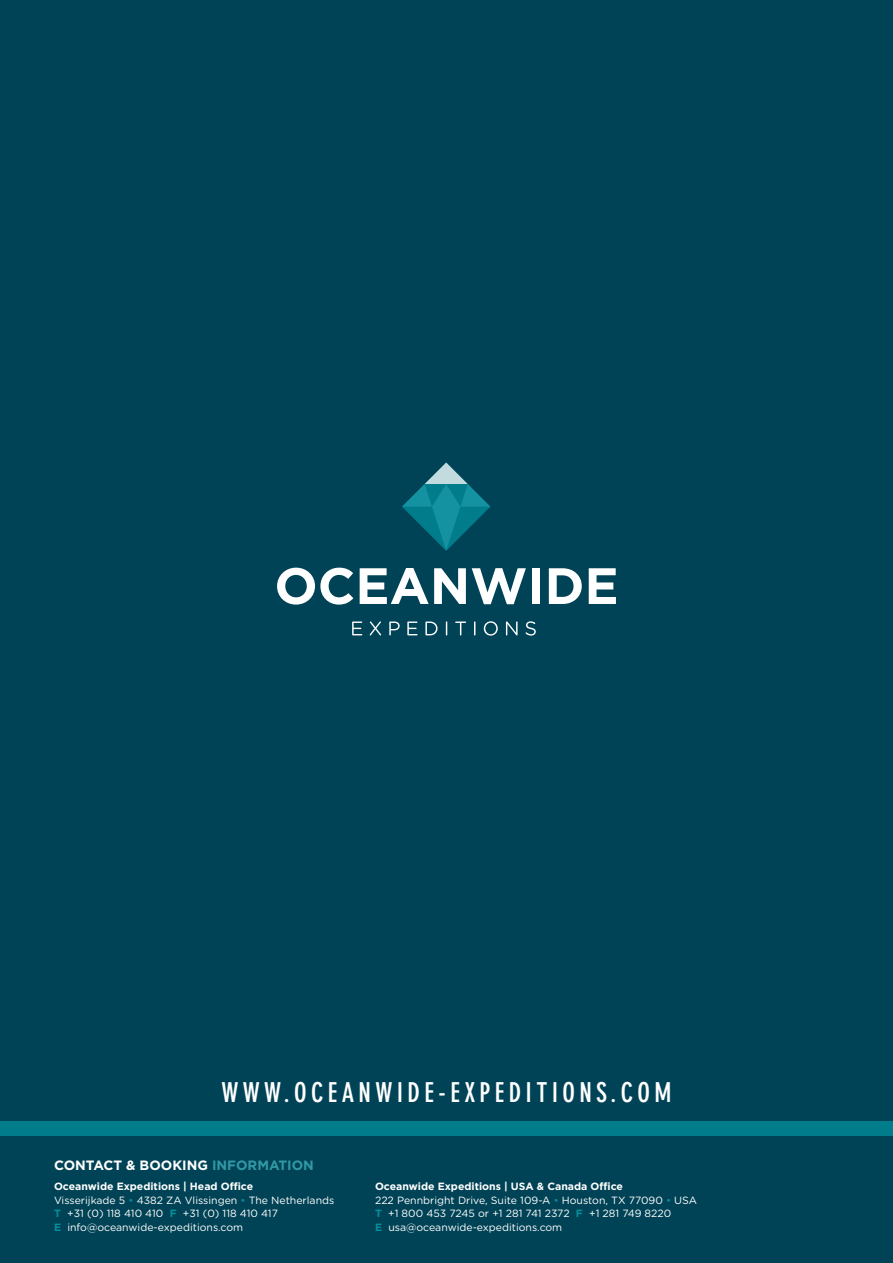
<style>
.page{position:relative;width:893px;height:1263px;background:#004356}
.page>*{position:absolute;margin:0;border:0;box-sizing:border-box;transform-origin:0 0}
.t1{font:700 condensed 27px "DIN Neuzeit Grotesk Std";letter-spacing:.16em;color:#fff}
.t2{font:700 13.5px "Gotham";color:#fff}
.t3{font:10.5px/13.5px "Gotham Rounded";color:#fff}
.t4{font:700 10.5px "Gotham";color:#fff}
.s1{color:#3099a6}
.s2{color:#068f9d}
.s3{font-family:"Gotham";font-weight:700;color:#068f9d}
</style>
<div class="page">
<svg style="left:277px;top:568px;width:76px;height:37px"></svg>
<svg style="left:360px;top:568px;width:106px;height:36px"></svg>
<svg style="left:472px;top:568px;width:54px;height:36px"></svg>
<div style="left:532px;top:568px;width:8px;height:36px;background:#fff"></div>
<svg style="left:549px;top:568px;width:33px;height:36px"></svg>
<svg style="left:589px;top:568px;width:27px;height:36px"></svg>
<svg style="left:352px;top:621px;width:10px;height:14px"></svg>
<svg style="left:370px;top:621px;width:11px;height:14px"></svg>
<svg style="left:389px;top:621px;width:11px;height:14px"></svg>
<svg style="left:407px;top:621px;width:11px;height:14px"></svg>
<svg style="left:425px;top:621px;width:12px;height:14px"></svg>
<svg style="left:446px;top:621px;width:1px;height:14px"></svg>
<svg style="left:455px;top:621px;width:11px;height:14px"></svg>
<svg style="left:474px;top:621px;width:1px;height:14px"></svg>
<svg style="left:484px;top:621px;width:14px;height:15px"></svg>
<svg style="left:506px;top:621px;width:12px;height:14px"></svg>
<svg style="left:526px;top:621px;width:10px;height:15px"></svg>
<svg style="left:402px;top:462px;width:88px;height:89px"></svg>
<div style="left:0;top:1121px;width:893px;height:15px;background:#007c8b"></div>
<h1 class="t1" style="left:221px;top:1077px;width:451px">WWW.OCEANWIDE-EXPEDITIONS.COM</h1>
<p class="t2" style="left:54px;top:1157px;width:261px">CONTACT &amp; BOOKING <span class="s1">INFORMATION</span></p>
<p class="t4" style="left:54px;top:1181px;width:201px">Oceanwide Expeditions | Head Office</p>
<p class="t3" style="left:54px;top:1193px;width:282px">Visserijkade 5 <span class="s2">•</span> 4382 ZA Vlissingen <span class="s2">•</span> The Netherlands<br><span class="s3">T</span> +31 (0) 118 410 410 <span class="s3">F</span> +31 (0) 118 410 417<br><span class="s3">E</span> info@oceanwide-expeditions.com</p>
<p class="t4" style="left:375px;top:1181px;width:249px">Oceanwide Expeditions | USA &amp; Canada Office</p>
<p class="t3" style="left:375px;top:1193px;width:323px">222 Pennbright Drive, Suite 109-A <span class="s2">•</span> Houston, TX 77090 <span class="s2">•</span> USA<br><span class="s3">T</span> +1 800 453 7245 or +1 281 741 2372 <span class="s3">F</span> +1 281 749 8220<br><span class="s3">E</span> usa@oceanwide-expeditions.com</p>
</div>
